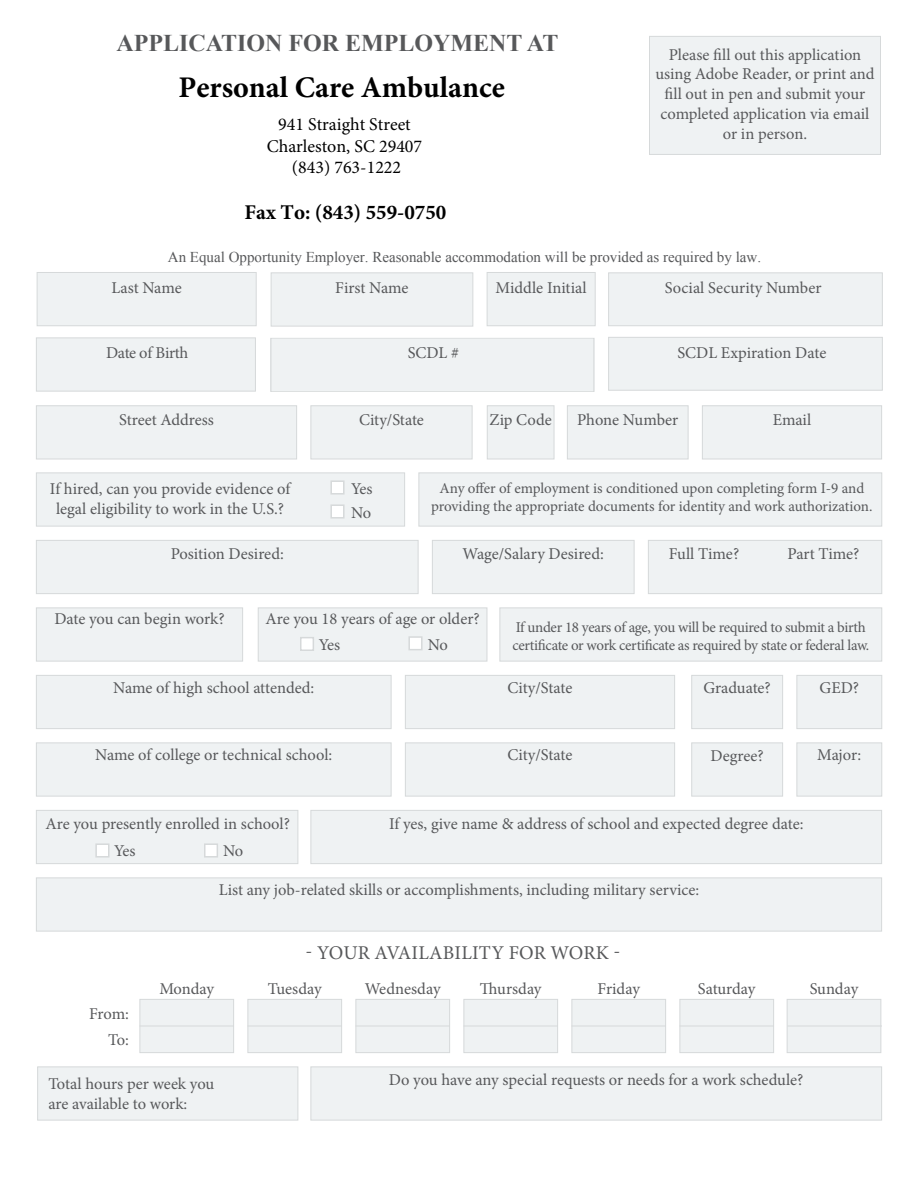
<style>
.page{position:relative;width:918px;height:1188px;background:#fff}
.page>*{position:absolute;margin:0;border:0;box-sizing:border-box;transform-origin:0 0}
.t1{font:700 30px "Minion Pro";color:#000}
.t2{font:700 24px "Times New Roman";color:#57585a}
.t3{font:700 21px "Minion Pro";color:#000}
.t4{font:19.5px "Minion Pro";letter-spacing:.01em;color:#57585a}
.t5{font:18px/21.6px "Minion Pro";color:#000;text-align:center}
.t6{font:16.5px/19.8px "Minion Pro";color:#57585a;text-align:center}
.t7{font:16.5px "Minion Pro";letter-spacing:-.025em;color:#57585a}
.t8{font:15px/18px "Minion Pro";letter-spacing:-.015em;color:#57585a;text-align:center}
.t9{font:15px "Times New Roman";color:#57585a}
</style>
<div class="page">
<div style="left:608px;top:337px;width:275px;height:54px;background:#eff2f3;border:1px solid #d6d9da"></div>
<div style="left:36px;top:338px;width:220px;height:54px;background:#eff2f3;border:1px solid #d6d9da"></div>
<div style="left:36px;top:405px;width:261px;height:54px;background:#eff2f3;border:1px solid #d6d9da"></div>
<div style="left:36px;top:675px;width:356px;height:54px;background:#eff2f3;border:1px solid #d6d9da"></div>
<div style="left:36px;top:742px;width:356px;height:54px;background:#eff2f3;border:1px solid #d6d9da"></div>
<div style="left:36px;top:810px;width:262px;height:54px;background:#eff2f3;border:1px solid #d6d9da"></div>
<div style="left:37px;top:1066px;width:261px;height:54px;background:#eff2f3;border:1px solid #d6d9da"></div>
<div style="left:36px;top:540px;width:382px;height:54px;background:#eff2f3;border:1px solid #d6d9da"></div>
<div style="left:36px;top:608px;width:207px;height:54px;background:#eff2f3;border:1px solid #d6d9da"></div>
<div style="left:36px;top:472px;width:369px;height:54px;background:#eff2f3;border:1px solid #d6d9da"></div>
<div style="left:270px;top:338px;width:324px;height:54px;background:#eff2f3;border:1px solid #d6d9da"></div>
<div style="left:310px;top:405px;width:162px;height:54px;background:#eff2f3;border:1px solid #d6d9da"></div>
<div style="left:405px;top:675px;width:270px;height:54px;background:#eff2f3;border:1px solid #d6d9da"></div>
<div style="left:405px;top:742px;width:270px;height:54px;background:#eff2f3;border:1px solid #d6d9da"></div>
<div style="left:432px;top:540px;width:202px;height:54px;background:#eff2f3;border:1px solid #d6d9da"></div>
<div style="left:258px;top:608px;width:229px;height:54px;background:#eff2f3;border:1px solid #d6d9da"></div>
<div style="left:649px;top:36px;width:232px;height:119px;background:#eff2f3;border:1px solid #d6d9da"></div>
<div style="left:567px;top:405px;width:121px;height:54px;background:#eff2f3;border:1px solid #d6d9da"></div>
<div style="left:702px;top:405px;width:180px;height:54px;background:#eff2f3;border:1px solid #d6d9da"></div>
<div style="left:796px;top:675px;width:86px;height:54px;background:#eff2f3;border:1px solid #d6d9da"></div>
<div style="left:796px;top:742px;width:86px;height:54px;background:#eff2f3;border:1px solid #d6d9da"></div>
<div style="left:648px;top:540px;width:234px;height:54px;background:#eff2f3;border:1px solid #d6d9da"></div>
<div style="left:500px;top:608px;width:382px;height:54px;background:#eff2f3;border:1px solid #d6d9da"></div>
<div style="left:418px;top:472px;width:464px;height:54px;background:#eff2f3;border:1px solid #d6d9da"></div>
<div style="left:487px;top:405px;width:67px;height:54px;background:#eff2f3;border:1px solid #d6d9da"></div>
<div style="left:691px;top:675px;width:92px;height:54px;background:#eff2f3;border:1px solid #d6d9da"></div>
<div style="left:140px;top:999px;width:94px;height:54px;background:#eff2f3;border:1px solid #d6d9da"></div>
<div style="left:248px;top:999px;width:94px;height:54px;background:#eff2f3;border:1px solid #d6d9da"></div>
<div style="left:356px;top:999px;width:94px;height:54px;background:#eff2f3;border:1px solid #d6d9da"></div>
<div style="left:464px;top:999px;width:94px;height:54px;background:#eff2f3;border:1px solid #d6d9da"></div>
<div style="left:572px;top:999px;width:94px;height:54px;background:#eff2f3;border:1px solid #d6d9da"></div>
<div style="left:680px;top:999px;width:94px;height:54px;background:#eff2f3;border:1px solid #d6d9da"></div>
<div style="left:787px;top:999px;width:94px;height:54px;background:#eff2f3;border:1px solid #d6d9da"></div>
<div style="left:691px;top:742px;width:92px;height:54px;background:#eff2f3;border:1px solid #d6d9da"></div>
<div style="left:310px;top:810px;width:572px;height:54px;background:#eff2f3;border:1px solid #d6d9da"></div>
<div style="left:310px;top:1066px;width:572px;height:54px;background:#eff2f3;border:1px solid #d6d9da"></div>
<div style="left:36px;top:878px;width:846px;height:54px;background:#eff2f3;border:1px solid #d6d9da"></div>
<hr style="left:140px;top:1026px;width:94px;height:1px;background:#d6d9da">
<hr style="left:248px;top:1026px;width:94px;height:1px;background:#d6d9da">
<hr style="left:356px;top:1026px;width:94px;height:1px;background:#d6d9da">
<hr style="left:464px;top:1026px;width:94px;height:1px;background:#d6d9da">
<hr style="left:572px;top:1026px;width:94px;height:1px;background:#d6d9da">
<hr style="left:680px;top:1026px;width:94px;height:1px;background:#d6d9da">
<hr style="left:788px;top:1026px;width:94px;height:1px;background:#d6d9da">
<div style="left:95px;top:843px;width:15px;height:15px;background:#fff;border:2px solid #d6d9da"></div>
<div style="left:204px;top:843px;width:14px;height:15px;background:#fff;border:2px solid #d6d9da"></div>
<div style="left:300px;top:637px;width:14px;height:14px;background:#fff;border:2px solid #d6d9da"></div>
<div style="left:408px;top:636px;width:15px;height:14px;background:#fff;border:2px solid #d6d9da"></div>
<div style="left:330px;top:480px;width:15px;height:15px;background:#fff;border:2px solid #d6d9da"></div>
<div style="left:330px;top:504px;width:15px;height:15px;background:#fff;border:2px solid #d6d9da"></div>
<div style="left:37px;top:272px;width:220px;height:54px;background:#eff2f3;border:1px solid #d6d9da"></div>
<div style="left:271px;top:272px;width:202px;height:54px;background:#eff2f3;border:1px solid #d6d9da"></div>
<div style="left:608px;top:272px;width:275px;height:54px;background:#eff2f3;border:1px solid #d6d9da"></div>
<div style="left:487px;top:272px;width:109px;height:54px;background:#eff2f3;border:1px solid #d6d9da"></div>
<h2 class="t2" style="left:116px;top:27px;width:444px">APPLICATION FOR EMPLOYMENT AT</h2>
<h1 class="t1" style="left:179px;top:67px;width:328px">Personal Care Ambulance</h1>
<p class="t5" style="left:267px;top:114px;width:157px">941 Straight Street<br>Charleston, SC 29407 (843) 763-1222</p>
<p class="t3" style="left:244px;top:197px;width:203px">Fax To: (843) 559-0750</p>
<p class="t6" style="left:655px;top:44px;width:221px">Please fill out this application using Adobe Reader, or print and fill out in pen and submit your completed application via email or in person.</p>
<p class="t9" style="left:168px;top:247px;width:595px">An Equal Opportunity Employer. Reasonable accommodation will be provided as required by law.</p>
<p class="t6" style="left:111px;top:277px;width:72px">Last Name</p>
<p class="t6" style="left:335px;top:278px;width:75px">First Name</p>
<p class="t6" style="left:496px;top:277px;width:93px">Middle Initial</p>
<p class="t6" style="left:665px;top:278px;width:158px">Social Security Number</p>
<p class="t7" style="left:106px;top:342px;width:84px">Date of Birth</p>
<p class="t6" style="left:408px;top:343px;width:53px">SCDL #</p>
<p class="t6" style="left:677px;top:343px;width:151px">SCDL Expiration Date</p>
<p class="t6" style="left:119px;top:410px;width:96px">Street Address</p>
<p class="t6" style="left:359px;top:410px;width:66px">City/State</p>
<p class="t6" style="left:490px;top:410px;width:64px">Zip Code</p>
<p class="t6" style="left:577px;top:410px;width:103px">Phone Number</p>
<p class="t6" style="left:773px;top:410px;width:40px">Email</p>
<p class="t6" style="left:50px;top:479px;width:242px">If hired, can you provide evidence of legal eligibility to work in the U.S.?</p>
<p class="t6" style="left:351px;top:477px;width:23px;line-height:23.9px;text-align:left">Yes<br>No</p>
<p class="t6" style="left:171px;top:544px;width:115px">Position Desired:</p>
<p class="t8" style="left:431px;top:479px;width:443px">Any offer of employment is conditioned upon completing form I-9 and providing the appropriate documents for identity and work authorization.</p>
<p class="t6" style="left:463px;top:544px;width:143px">Wage/Salary Desired:</p>
<p class="t6" style="left:669px;top:544px;width:72px">Full Time?</p>
<p class="t6" style="left:787px;top:544px;width:74px">Part Time?</p>
<p class="t6" style="left:54px;top:609px;width:172px">Date you can begin work?</p>
<p class="t6" style="left:265px;top:609px;width:216px">Are you 18 years of age or older?</p>
<p class="t6" style="left:319px;top:634px;width:23px">Yes</p>
<p class="t6" style="left:428px;top:634px;width:22px">No</p>
<p class="t6" style="left:113px;top:678px;width:203px">Name of high school attended:</p>
<p class="t6" style="left:95px;top:745px;width:239px">Name of college or technical school:</p>
<p class="t8" style="left:512px;top:618px;width:358px;text-align:left">If under 18 years of age, you will be required to submit a birth certificate or work certificate as required by state or federal law.</p>
<p class="t6" style="left:508px;top:678px;width:66px">City/State</p>
<p class="t6" style="left:508px;top:745px;width:66px">City/State</p>
<p class="t6" style="left:703px;top:678px;width:69px">Graduate?</p>
<p class="t6" style="left:711px;top:746px;width:55px">Degree?</p>
<p class="t6" style="left:820px;top:678px;width:41px">GED?</p>
<p class="t6" style="left:817px;top:745px;width:46px">Major:</p>
<p class="t6" style="left:46px;top:814px;width:246px">Are you presently enrolled in school?</p>
<p class="t6" style="left:114px;top:841px;width:23px">Yes</p>
<p class="t6" style="left:223px;top:841px;width:22px">No</p>
<p class="t6" style="left:389px;top:814px;width:416px">If yes, give name &amp; address of school and expected degree date:</p>
<p class="t6" style="left:219px;top:880px;width:482px">List any job-related skills or accomplishments, including military service:</p>
<p class="t4" style="left:306px;top:940px;width:317px">- YOUR AVAILABILITY FOR WORK -</p>
<p class="t6" style="left:89px;top:1003px;width:41px">From:</p>
<p class="t6" style="left:159px;top:979px;width:56px">Monday</p>
<p class="t6" style="left:268px;top:979px;width:55px">Tuesday</p>
<p class="t6" style="left:365px;top:979px;width:77px">Wednesday</p>
<p class="t6" style="left:480px;top:979px;width:63px">Thursday</p>
<p class="t6" style="left:598px;top:979px;width:44px">Friday</p>
<p class="t6" style="left:698px;top:979px;width:59px">Saturday</p>
<p class="t6" style="left:810px;top:979px;width:50px">Sunday</p>
<p class="t6" style="left:108px;top:1030px;width:22px">To:</p>
<p class="t6" style="left:48px;top:1074px;width:167px;text-align:left">Total hours per week you are available to work:</p>
<p class="t6" style="left:389px;top:1070px;width:416px">Do you have any special requests or needs for a work schedule?</p>
</div>
